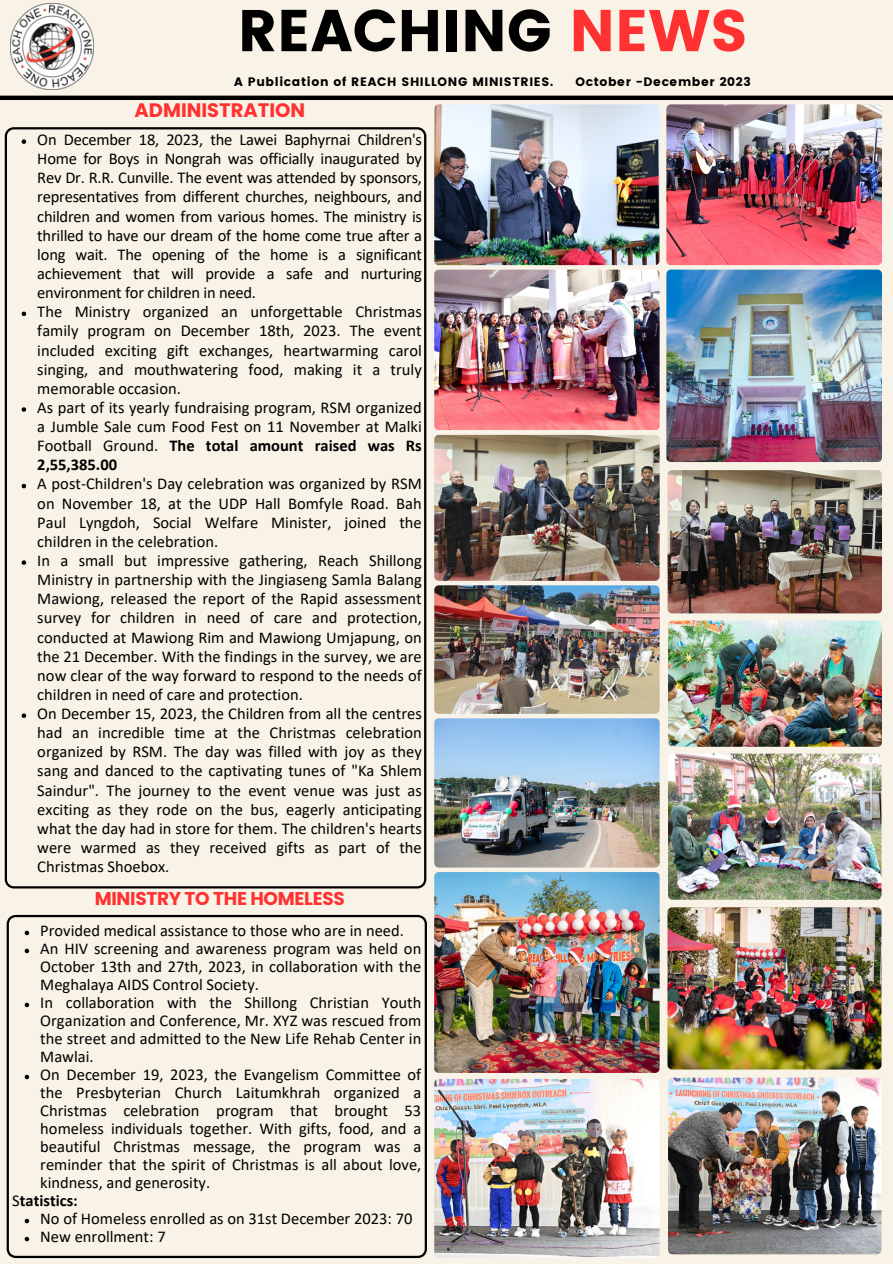
<style>
.page{position:relative;width:893px;height:1264px;background:#fff}
.page>*{position:absolute;margin:0;border:0;box-sizing:border-box;transform-origin:0 0}
.t1{font:58.65px "Poppins";color:#000}
.t2{font:700 19.5px "Poppins";color:#ff3131}
.t3{font:700 18.45px "Poppins";letter-spacing:-.015em;color:#ff3131}
.t4{font:16.5px/19.2px "Calibri";color:#000}
.t5{font:700 16.5px "Calibri";color:#000}
.t6{font:12.15px "Poppins";letter-spacing:.055em;color:#000}
.s1{color:#ff3131}
.s2{font-weight:700}
.s3{font-weight:400}
</style>
<div class="page">
<div style="left:0;top:0;width:892px;height:1263px;background:#f8f3e6"></div>
<svg style="left:0;top:3px;width:892px;height:97px"></svg>
<img style="left:10px;top:4px;width:84px;height:85px">
<img style="left:666px;top:270px;width:215px;height:192px;border-radius:4px">
<img style="left:434px;top:104px;width:225px;height:161px;border-radius:4px">
<img style="left:434px;top:270px;width:225px;height:160px">
<img style="left:666px;top:104px;width:215px;height:161px;border-radius:4px">
<svg style="left:5px;top:127px;width:421px;height:761px"></svg>
<svg style="left:22px;top:139px;width:4px;height:5px"></svg>
<svg style="left:22px;top:311px;width:4px;height:5px"></svg>
<svg style="left:22px;top:407px;width:4px;height:5px"></svg>
<svg style="left:22px;top:484px;width:4px;height:4px"></svg>
<svg style="left:22px;top:560px;width:4px;height:5px"></svg>
<svg style="left:22px;top:713px;width:4px;height:5px"></svg>
<img style="left:434px;top:435px;width:225px;height:146px;border-radius:4px">
<img style="left:667px;top:470px;width:214px;height:143px;border-radius:4px">
<img style="left:434px;top:585px;width:225px;height:128px;border-radius:4px">
<img style="left:667px;top:907px;width:214px;height:162px;border-radius:4px">
<img style="left:434px;top:718px;width:225px;height:149px;border-radius:4px">
<img style="left:668px;top:753px;width:213px;height:146px;border-radius:4px">
<img style="left:668px;top:620px;width:213px;height:126px;border-radius:4px">
<img style="left:434px;top:872px;width:225px;height:200px">
<img style="left:434px;top:1078px;width:225px;height:179px;border-radius:4px">
<img style="left:668px;top:1077px;width:213px;height:177px;border-radius:4px">
<svg style="left:7px;top:914px;width:419px;height:343px"></svg>
<svg style="left:25px;top:930px;width:4px;height:5px"></svg>
<svg style="left:25px;top:948px;width:4px;height:5px"></svg>
<svg style="left:25px;top:1002px;width:4px;height:5px"></svg>
<svg style="left:25px;top:1074px;width:4px;height:5px"></svg>
<svg style="left:25px;top:1218px;width:4px;height:5px"></svg>
<svg style="left:25px;top:1236px;width:4px;height:5px"></svg>
<p class="t1" style="left:238px;top:-3px;width:511px">REACHING <span class="s1">NEWS</span></p>
<p class="t6" style="left:234px;top:75px;width:320px">A Publication of REACH SHILLONG MINISTRIES.</p>
<p class="t6" style="left:575px;top:75px;width:177px">October -December 2023</p>
<h1 class="t2" style="left:134px;top:97px;width:172px">ADMINISTRATION</h1>
<p class="t4" style="left:37px;top:131px;width:386px">On December 18, 2023, the Lawei Baphyrnai Children's Home for Boys in Nongrah was officially inaugurated by Rev Dr. R.R. Cunville. The event was attended by sponsors, representatives from different churches, neighbours, and children and women from various homes. The ministry is thrilled to have our dream of the home come true after a long wait. The opening of the home is a significant achievement that will provide a safe and nurturing environment for children in need.<br>The Ministry organized an unforgettable Christmas family program on December 18th, 2023. The event included exciting gift exchanges, heartwarming carol singing, and mouthwatering food, making it a truly memorable occasion.<br>As part of its yearly fundraising program, RSM organized a Jumble Sale cum Food Fest on 11 November at Malki Football Ground. <span class="s2">The total amount raised was Rs 2,55,385.00</span></p>
<p class="t4" style="left:37px;top:475px;width:386px">A post-Children's Day celebration was organized by RSM on November 18, at the UDP Hall Bomfyle Road. Bah Paul Lyngdoh, Social Welfare Minister, joined the children in the celebration.<br>In a small but impressive gathering, Reach Shillong Ministry in partnership with the Jingiaseng Samla Balang Mawiong, released the report of the Rapid assessment survey for children in need of care and protection, conducted at Mawiong Rim and Mawiong Umjapung, on the 21 December. With the findings in the survey, we are now clear of the way forward to respond to the needs of children in need of care and protection.<br>On December 15, 2023, the Children from all the centres had an incredible time at the Christmas celebration organized by RSM. The day was filled with joy as they sang and danced to the captivating tunes of "Ka Shlem Saindur". The journey to the event venue was just as exciting as they rode on the bus, eagerly anticipating what the day had in store for them. The children's hearts were warmed as they received gifts as part of the Christmas Shoebox.</p>
<p class="t3" style="left:95px;top:885px;width:252px">MINISTRY TO THE HOMELESS</p>
<p class="t4" style="left:40px;top:922px;width:365px">Provided medical assistance to those who are in need.</p>
<p class="t4" style="left:40px;top:940px;width:382px">An HIV screening and awareness program was held on</p>
<p class="t4" style="left:40px;top:958px;width:382px">October 13th and 27th, 2023, in collaboration with the</p>
<p class="t4" style="left:40px;top:976px;width:220px">Meghalaya AIDS Control Society.</p>
<p class="t4" style="left:40px;top:994px;width:382px">In collaboration with the Shillong Christian Youth</p>
<p class="t4" style="left:40px;top:1012px;width:382px">Organization and Conference, Mr. XYZ was rescued from</p>
<p class="t4" style="left:40px;top:1030px;width:382px">the street and admitted to the New Life Rehab Center in</p>
<p class="t4" style="left:40px;top:1048px;width:55px">Mawlai.</p>
<p class="t4" style="left:40px;top:1066px;width:382px">On December 19, 2023, the Evangelism Committee of</p>
<p class="t4" style="left:40px;top:1084px;width:382px">the Presbyterian Church Laitumkhrah organized a</p>
<p class="t4" style="left:40px;top:1102px;width:382px">Christmas celebration program that brought 53</p>
<p class="t4" style="left:40px;top:1120px;width:382px">homeless individuals together. With gifts, food, and a</p>
<p class="t4" style="left:40px;top:1138px;width:382px">beautiful Christmas message, the program was a</p>
<p class="t4" style="left:40px;top:1156px;width:382px">reminder that the spirit of Christmas is all about love,</p>
<p class="t4" style="left:40px;top:1174px;width:171px">kindness, and generosity.</p>
<p class="t5" style="left:12px;top:1193px;width:67px"><span class="s3">S</span>tatistics:</p>
<p class="t4" style="left:40px;top:1210px;width:373px">No of Homeless enrolled as on 31st December 2023: 70</p>
<p class="t4" style="left:40px;top:1228px;width:127px">New enrollment: 7</p>
</div>
